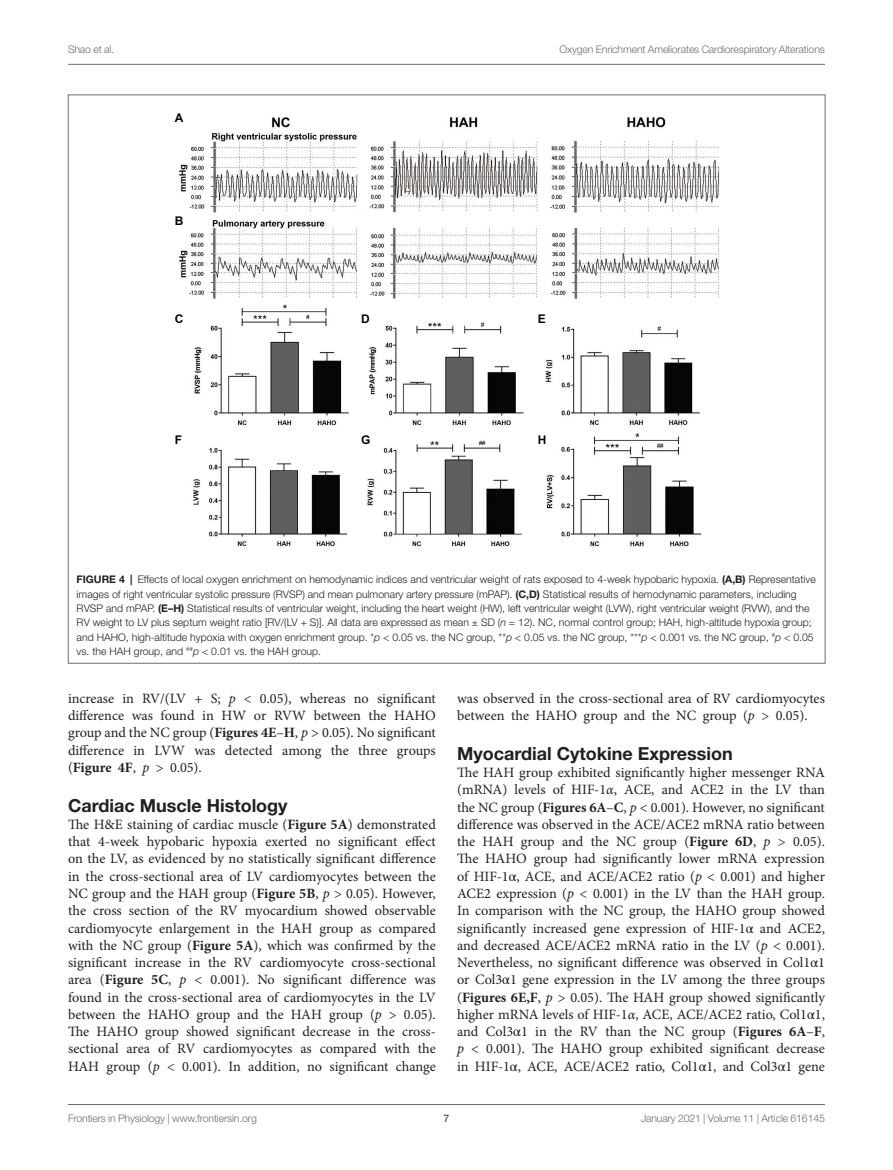
<style>
.page{position:relative;width:893px;height:1170px;background:#fff}
.page>*{position:absolute;margin:0;border:0;box-sizing:border-box;transform-origin:0 0}
.HEAD_2{font:700 18px "Helvetica Neue LT Std";color:#231f20}
.TEXT_FLUSH{font:14.25px/17.2px "Minion Pro";color:#231f20;text-align:justify}
.t1{font:700 12px "Arial";color:#040503}
.FIG_LEG{font:300 10.5px/14.2px "Helvetica Neue LT Std";color:#231f20}
.t2{font:300 10.5px "Helvetica Neue LT Std";letter-spacing:-.015em;color:#6c6d70}
.t3{font:700 10.5px "Helvetica Neue LT Std";color:#6c6d70}
.s1{font-weight:700}
.s2{font-style:italic}
.s3{font-family:"STIX General"}
</style>
<div class="page">
<hr style="left:68px;top:64px;width:757px;height:1px;background:#6c6d70">
<hr style="left:68px;top:1104px;width:757px;height:1px;background:#6c6d70">
<img style="left:178px;top:116px;width:542px;height:431px">
<p class="t2" style="left:68px;top:42px;width:48px">Shao et al.</p>
<p class="t2" style="left:560px;top:42px;width:267px">Oxygen Enrichment Ameliorates Cardiorespiratory Alterations</p>
<p class="t1" style="left:175px;top:109px;width:10px">A</p>
<p class="t1" style="left:175px;top:212px;width:10px">B</p>
<p class="t1" style="left:175px;top:310px;width:10px">C</p>
<p class="t1" style="left:361px;top:310px;width:10px">D</p>
<p class="t1" style="left:538px;top:310px;width:10px">E</p>
<p class="t1" style="left:175px;top:431px;width:9px">F</p>
<p class="t1" style="left:361px;top:431px;width:11px">G</p>
<p class="t1" style="left:538px;top:431px;width:10px">H</p>
<p class="FIG_LEG" style="left:77px;top:572px;width:741px"><span class="s1">FIGURE 4 |</span> Effects of local oxygen enrichment on hemodynamic indices and ventricular weight of rats exposed to 4-week hypobaric hypoxia. <span class="s1">(A,B)</span> Representative images of right ventricular systolic pressure (RVSP) and mean pulmonary artery pressure (mPAP). <span class="s1">(C,D)</span> Statistical results of hemodynamic parameters, including RVSP and mPAP. <span class="s1">(E–H)</span> Statistical results of ventricular weight, including the heart weight (HW), left ventricular weight (LVW), right ventricular weight (RVW), and the RV weight to LV plus septum weight ratio [RV/(LV + S)]. All data are expressed as mean ± SD (<span class="s2">n</span> = 12). NC, normal control group; HAH, high-altitude hypoxia group; and HAHO, high-altitude hypoxia with oxygen enrichment group. *<span class="s2">p</span> &lt; 0.05 vs. the NC group, **<span class="s2">p</span> &lt; 0.05 vs. the NC group, ***<span class="s2">p</span> &lt; 0.001 vs. the NC group, <sup>#</sup><span class="s2">p</span> &lt; 0.05 vs. the HAH group, and <sup>##</sup><span class="s2">p</span> &lt; 0.01 vs. the HAH group.</p>
<p class="TEXT_FLUSH" style="left:68px;top:689px;width:369px">increase in RV/(LV + S; <span class="s2">p</span> &lt; 0.05), whereas no significant difference was found in HW or RVW between the HAHO group and the NC group (<span class="s1">Figures 4E</span>–<span class="s1">H</span>, <span class="s2">p</span> &gt; 0.05). No significant difference in LVW was detected among the three groups (<span class="s1">Figure 4F</span>, <span class="s2">p</span> &gt; 0.05).</p>
<p class="HEAD_2" style="left:68px;top:794px;width:221px">Cardiac Muscle Histology</p>
<p class="TEXT_FLUSH" style="left:68px;top:815px;width:369px">The H&amp;E staining of cardiac muscle (<span class="s1">Figure 5A</span>) demonstrated that 4-week hypobaric hypoxia exerted no significant effect on the LV, as evidenced by no statistically significant difference in the cross-sectional area of LV cardiomyocytes between the NC group and the HAH group (<span class="s1">Figure 5B</span>, <span class="s2">p</span> &gt; 0.05). However, the cross section of the RV myocardium showed observable cardiomyocyte enlargement in the HAH group as compared with the NC group (<span class="s1">Figure 5A</span>), which was confirmed by the significant increase in the RV cardiomyocyte cross-sectional area (<span class="s1">Figure 5C</span>, <span class="s2">p</span> &lt; 0.001). No significant difference was found in the cross-sectional area of cardiomyocytes in the LV between the HAHO group and the HAH group (<span class="s2">p</span> &gt; 0.05).<br>The HAHO group showed significant decrease in the cross&shy;sectional area of RV cardiomyocytes as compared with the HAH group (<span class="s2">p</span> &lt; 0.001). In addition, no significant change</p>
<p class="TEXT_FLUSH" style="left:457px;top:689px;width:369px">was observed in the cross-sectional area of RV cardiomyocytes between the HAHO group and the NC group (<span class="s2">p</span> &gt; 0.05).</p>
<p class="HEAD_2" style="left:457px;top:742px;width:277px">Myocardial Cytokine Expression</p>
<p class="TEXT_FLUSH" style="left:457px;top:764px;width:369px">The HAH group exhibited significantly higher messenger RNA (mRNA) levels of HIF-1<span class="s2">α</span>, ACE, and ACE2 in the LV than the NC group (<span class="s1">Figures 6A</span>–<span class="s1">C</span>, <span class="s2">p</span> &lt; 0.001). However, no significant difference was observed in the ACE/ACE2 mRNA ratio between the HAH group and the NC group (<span class="s1">Figure 6D</span>, <span class="s2">p</span> &gt; 0.05).<br>The HAHO group had significantly lower mRNA expression of HIF-1<span class="s3">α</span>, ACE, and ACE/ACE2 ratio (<span class="s2">p</span> &lt; 0.001) and higher ACE2 expression (<span class="s2">p</span> &lt; 0.001) in the LV than the HAH group.<br>In comparison with the NC group, the HAHO group showed significantly increased gene expression of HIF-1<span class="s3">α</span> and ACE2, and decreased ACE/ACE2 mRNA ratio in the LV (<span class="s2">p</span> &lt; 0.001).<br>Nevertheless, no significant difference was observed in Col1<span class="s3">α</span>1 or Col3<span class="s3">α</span>1 gene expression in the LV among the three groups (<span class="s1">Figures 6E,F</span>, <span class="s2">p</span> &gt; 0.05). The HAH group showed significantly higher mRNA levels of HIF-1<span class="s2">α</span>, ACE, ACE/ACE2 ratio, Col1<span class="s3">α</span>1, and Col3<span class="s3">α</span>1 in the RV than the NC group (<span class="s1">Figures 6A</span>–<span class="s1">F</span>, <span class="s2">p</span> &lt; 0.001). The HAHO group exhibited significant decrease in HIF-1<span class="s3">α</span>, ACE, ACE/ACE2 ratio, Col1<span class="s3">α</span>1, and Col3<span class="s3">α</span>1 gene</p>
<p class="t2" style="left:68px;top:1111px;width:190px">Frontiers in Physiology | www.frontiersin.org</p>
<p class="t3" style="left:444px;top:1111px;width:7px">7</p>
<p class="t2" style="left:641px;top:1111px;width:185px">January 2021 | Volume 11 | Article 616145</p>
</div>
